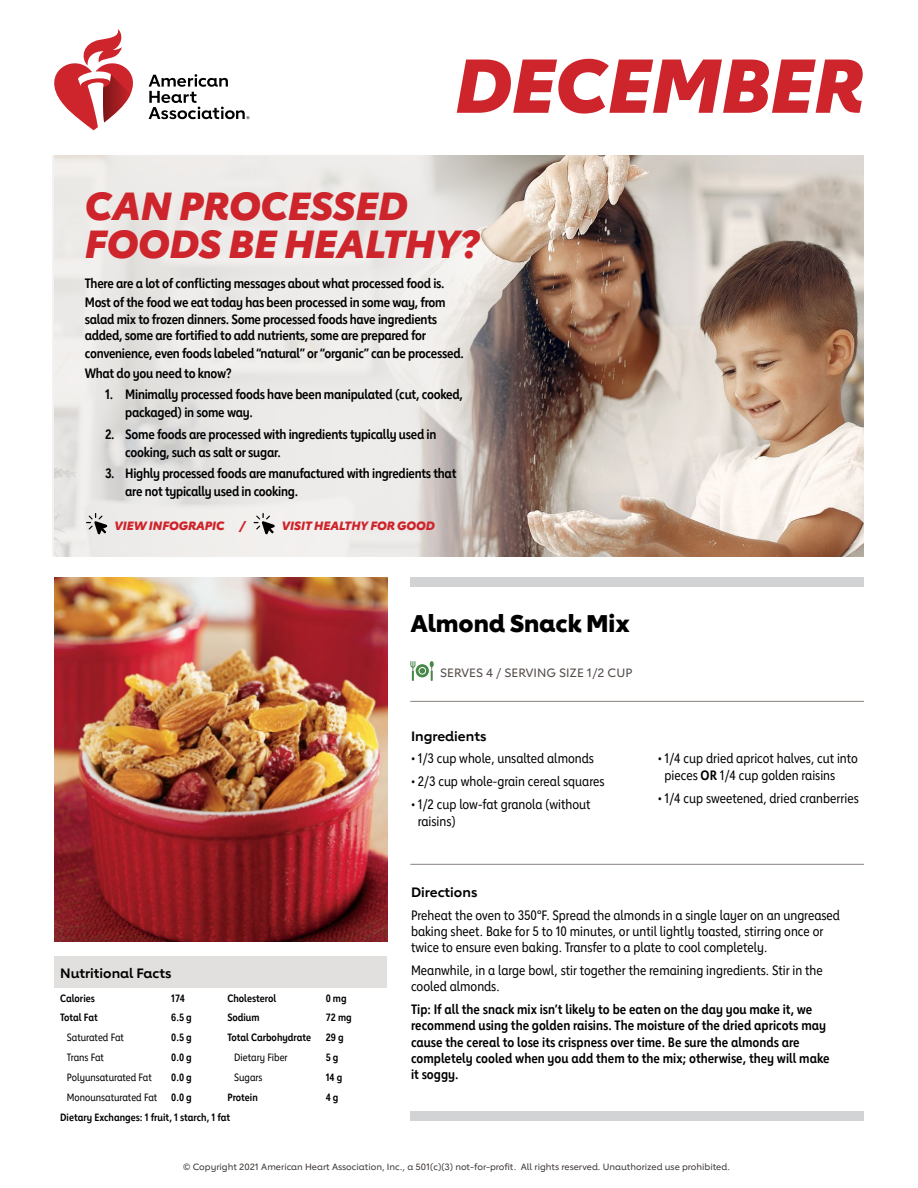
<style>
.page{position:relative;width:918px;height:1188px;background:#fff}
.page>*{position:absolute;margin:0;border:0;box-sizing:border-box;transform-origin:0 0}
.t1{font:italic 800 75px "Lub Dub";color:#ce242b}
.t2{font:italic 800 39px/37.5px "Lub Dub";color:#ce242b}
.t3{font:800 24px "Lub Dub";color:#000}
.t4{font:700 13.5px/18px "Lub Dub Condensed";letter-spacing:-.02em;color:#000}
.t5{font:13.5px/16.2px "Lub Dub Condensed";color:#000}
.t6{font:700 13.5px/16.2px "Lub Dub Condensed";color:#000}
.t7{font:700 13.5px "Lub Dub";color:#000}
.t8{font:italic 800 12px "Lub Dub";color:#ce242b}
.t9{font:500 12px "Lub Dub";color:#524b48}
.t10{font:700 10.5px "Lub Dub Condensed";color:#000}
.t11{font:10.5px "Lub Dub Condensed";color:#000}
.t12{font:500 9px "Lub Dub";color:#3c3633}
.s1{font-weight:700}
</style>
<div class="page">
<img style="left:637px;top:156px;width:227px;height:401px">
<svg style="left:53px;top:156px;width:584px;height:401px;background:#d4ccc6"></svg>
<svg style="left:86px;top:513px;width:22px;height:22px"></svg>
<svg style="left:254px;top:513px;width:21px;height:22px"></svg>
<svg style="left:149px;top:74px;width:100px;height:45px"></svg>
<svg style="left:54px;top:29px;width:79px;height:101px"></svg>
<img style="left:54px;top:578px;width:333px;height:363px">
<div style="left:54px;top:956px;width:333px;height:32px;background:#e2e0df"></div>
<div style="left:410px;top:578px;width:454px;height:9px;background:#d1d3d4"></div>
<div style="left:410px;top:1111px;width:454px;height:9px;background:#d1d3d4"></div>
<svg style="left:410px;top:661px;width:24px;height:20px"></svg>
<hr style="left:410px;top:864px;width:454px;height:1px;background:#88817e">
<hr style="left:410px;top:701px;width:454px;height:1px;background:#88817e">
<h1 class="t1" style="left:455px;top:40px;width:411px">DECEMBER</h1>
<h2 class="t2" style="left:85px;top:187px;width:397px">CAN PROCESSED<br>FOODS BE HEALTHY?</h2>
<p class="t4" style="left:85px;top:273px;width:362px;line-height:19.8px">There are a lot of conflicting messages about what processed food is.<br>Most of the food we eat today has been processed in some way, from</p>
<p class="t4" style="left:85px;top:311px;width:354px;line-height:16.5px">salad mix to frozen dinners. Some processed foods have ingredients added, some are fortified to add nutrients, some are prepared for</p>
<p class="t4" style="left:85px;top:344px;width:381px;line-height:19.8px">convenience, even foods labeled “natural” or “organic” can be processed.<br>What do you need to know?</p>
<p class="t4" style="left:125px;top:385px;width:339px;text-indent:-20px">1. Minimally processed foods have been manipulated (cut, cooked, packaged) in some way.</p>
<p class="t4" style="left:125px;top:425px;width:313px;text-indent:-20px">2. Some foods are processed with ingredients typically used in cooking, such as salt or sugar.</p>
<p class="t4" style="left:125px;top:464px;width:333px;text-indent:-20px">3. Highly processed foods are manufactured with ingredients that are not typically used in cooking.</p>
<p class="t8" style="left:114px;top:518px;width:132px">VIEW INFOGRAPIC /</p>
<p class="t8" style="left:282px;top:518px;width:154px">VISIT HEALTHY FOR GOOD</p>
<p class="t7" style="left:60px;top:965px;width:113px">Nutritional Facts</p>
<p class="t10" style="left:60px;top:992px;width:36px">Calories</p>
<p class="t10" style="left:171px;top:992px;width:15px">174</p>
<p class="t10" style="left:227px;top:992px;width:50px">Cholesterol</p>
<p class="t10" style="left:326px;top:992px;width:22px">0 mg</p>
<p class="t10" style="left:60px;top:1011px;width:39px">Total Fat</p>
<p class="t10" style="left:171px;top:1011px;width:22px">6.5 g</p>
<p class="t10" style="left:227px;top:1011px;width:34px">Sodium</p>
<p class="t10" style="left:326px;top:1011px;width:27px">72 mg</p>
<p class="t11" style="left:67px;top:1031px;width:59px">Saturated Fat</p>
<p class="t10" style="left:171px;top:1031px;width:22px">0.5 g</p>
<p class="t10" style="left:227px;top:1031px;width:85px">Total Carbohydrate</p>
<p class="t10" style="left:326px;top:1031px;width:19px">29 g</p>
<p class="t11" style="left:67px;top:1051px;width:39px">Trans Fat</p>
<p class="t10" style="left:171px;top:1051px;width:22px">0.0 g</p>
<p class="t11" style="left:234px;top:1051px;width:55px">Dietary Fiber</p>
<p class="t10" style="left:326px;top:1051px;width:14px">5 g</p>
<p class="t11" style="left:67px;top:1071px;width:86px">Polyunsaturated Fat</p>
<p class="t10" style="left:171px;top:1071px;width:22px">0.0 g</p>
<p class="t11" style="left:234px;top:1071px;width:30px">Sugars</p>
<p class="t10" style="left:326px;top:1071px;width:18px">14 g</p>
<p class="t11" style="left:67px;top:1091px;width:92px">Monounsaturated Fat</p>
<p class="t10" style="left:171px;top:1091px;width:22px">0.0 g</p>
<p class="t10" style="left:227px;top:1091px;width:32px">Protein</p>
<p class="t10" style="left:326px;top:1091px;width:14px">4 g</p>
<p class="t10" style="left:60px;top:1111px;width:172px">Dietary Exchanges: 1 fruit, 1 starch, 1 fat</p>
<h3 class="t3" style="left:410px;top:608px;width:221px">Almond Snack Mix</h3>
<p class="t9" style="left:440px;top:665px;width:194px">SERVES 4 / SERVING SIZE 1/2 CUP</p>
<p class="t7" style="left:411px;top:728px;width:77px">Ingredients</p>
<p class="t5" style="left:411px;top:750px;width:184px">• 1/3 cup whole, unsalted almonds</p>
<p class="t5" style="left:411px;top:773px;width:195px">• 2/3 cup whole-grain cereal squares</p>
<p class="t5" style="left:418px;top:796px;width:174px;text-indent:-7px">• 1/2 cup low-fat granola (without raisins)</p>
<p class="t5" style="left:665px;top:750px;width:195px;text-indent:-7px">• 1/4 cup dried apricot halves, cut into pieces <span class="s1">OR</span> 1/4 cup golden raisins</p>
<p class="t5" style="left:658px;top:790px;width:203px">• 1/4 cup sweetened, dried cranberries</p>
<p class="t7" style="left:411px;top:884px;width:68px">Directions</p>
<p class="t5" style="left:411px;top:907px;width:430px">Preheat the oven to 350°F. Spread the almonds in a single layer on an ungreased baking sheet. Bake for 5 to 10 minutes, or until lightly toasted, stirring once or twice to ensure even baking. Transfer to a plate to cool completely.</p>
<p class="t5" style="left:411px;top:962px;width:413px">Meanwhile, in a large bowl, stir together the remaining ingredients. Stir in the cooled almonds.</p>
<p class="t6" style="left:411px;top:1001px;width:420px">Tip: If all the snack mix isn’t likely to be eaten on the day you make it, we recommend using the golden raisins. The moisture of the dried apricots may cause the cereal to lose its crispness over time. Be sure the almonds are completely cooled when you add them to the mix; otherwise, they will make it soggy.</p>
<p class="t12" style="left:183px;top:1162px;width:548px">© Copyright 2021 American Heart Association, Inc., a 501(c)(3) not-for-profit. All rights reserved. Unauthorized use prohibited.</p>
</div>
